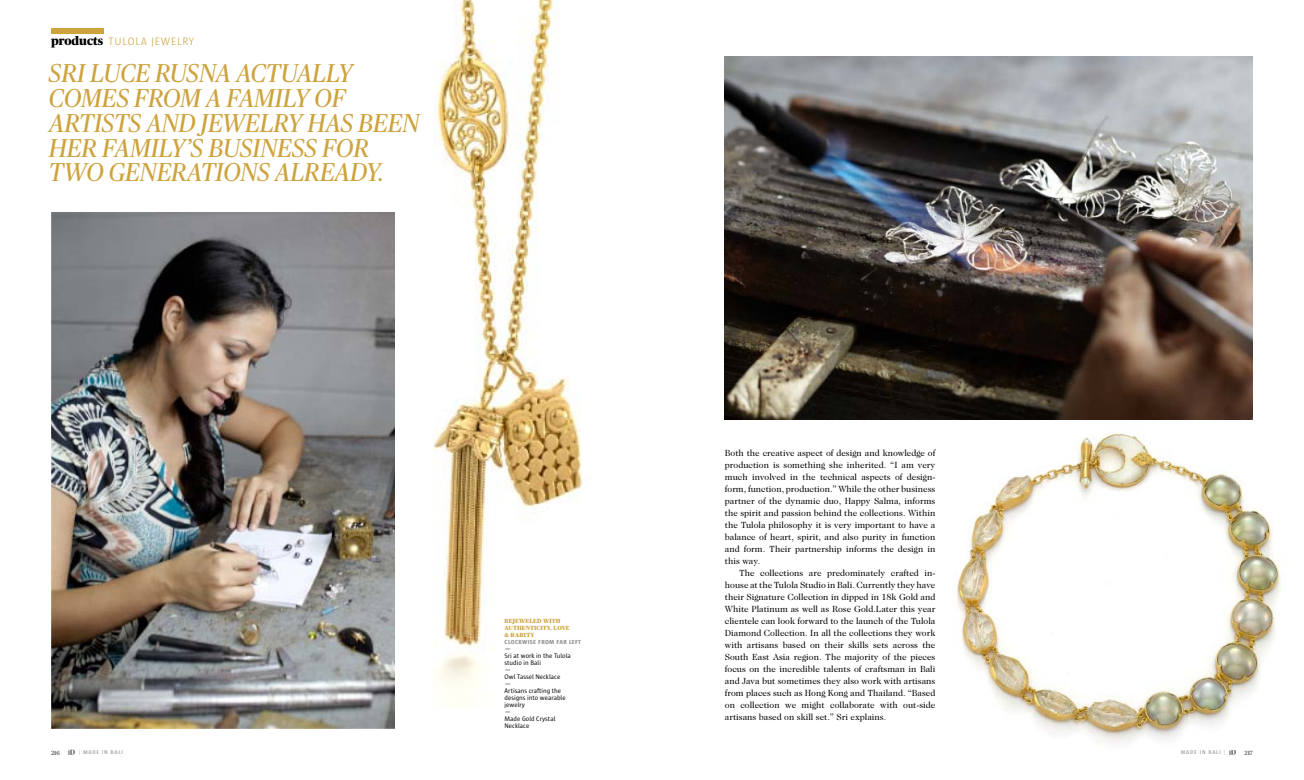
<style>
.page{position:relative;width:1304px;height:780px;background:#fff}
.page>*{position:absolute;margin:0;border:0;box-sizing:border-box;transform-origin:0 0}
.t1{font:italic 25.8px/24.7px "Publico Headline";letter-spacing:-.005em;color:#cda33d}
.t2{font:300 11px "Sun";letter-spacing:.075em;color:#cda33d}
.t3{font:9px/12px "Caslon 224 Std";color:#000;text-align:justify}
.t4{font:6.8px/7px "Sun";color:#000}
.t5{font:800 6px/7px "Publico Headline";letter-spacing:.025em;color:#cda33d}
.t6{font:800 6px "Sun";letter-spacing:.06em;color:#939598}
.t7{font:500 6px "Publico Headline";letter-spacing:.005em;color:#58595b}
.t8{font:700 5.5px "Sun";letter-spacing:.14em;color:#a7a9ac}
.s1{font-family:"Publico Headline";font-weight:900;font-size:12px;color:#000}
.s2{font-weight:300}
</style>
<div class="page">
<svg style="left:1229px;top:750px;width:7px;height:4px"></svg>
<svg style="left:68px;top:749px;width:7px;height:5px"></svg>
<img style="left:943px;top:413px;width:339px;height:330px">
<img style="left:433px;top:0;width:351px;height:690px">
<img style="left:51px;top:212px;width:344px;height:516px">
<div style="left:51px;top:28px;width:52px;height:5px;background:#cda33d"></div>
<img style="left:725px;top:57px;width:527px;height:362px">
<p class="t2" style="left:51px;top:36px;width:145px"><span class="s1">products</span> TULOLA JEWELRY</p>
<h1 class="t1" style="left:49px;top:60px;width:372px">SRI LUCE RUSNA ACTUALLY<br>COMES FROM A FAMILY OF<br>ARTISTS AND JEWELRY HAS BEEN<br>HER FAMILY’S BUSINESS FOR<br>TWO GENERATIONS ALREADY.</h1>
<p class="t5" style="left:505px;top:617px;width:67px">BEJEWELED WITH<br>AUTHENTICITY, LOVE &amp; RARITY</p>
<p class="t6" style="left:505px;top:638px;width:78px">CLOCKWISE FROM FAR LEFT</p>
<p class="t4" style="left:505px;top:645px;width:68px">—<br>Sri at work in the Tulola studio in Bali<br>—<br>Owl Tassel Necklace<br>—<br>Artisans crafting the designs into wearable jewelry<br>—<br>Made Gold Crystal<br>Necklace</p>
<p class="t3" style="left:725px;top:447px;width:212px">Both the creative aspect of design and knowledge of production is something she inherited. “I am very much involved in the technical aspects of design&shy;form, function, production.” While the other business partner of the dynamic duo, Happy Salma, informs the spirit and passion behind the collections. Within the Tulola philosophy it is very important to have a balance of heart, spirit, and also purity in function and form. Their partnership informs the design in this way.</p>
<p class="t3" style="left:725px;top:567px;width:212px;text-indent:14px">The collections are predominately crafted in&shy;house at the Tulola Studio in Bali. Currently they have their Signature Collection in dipped in 18k Gold and White Platinum as well as Rose Gold.Later this year clientele can look forward to the launch of the Tulola Diamond Collection. In all the collections they work with artisans based on their skills sets across the South East Asia region. The majority of the pieces focus on the incredible talents of craftsman in Bali and Java but sometimes they also work with artisans from places such as Hong Kong and Thailand. “Based on collection we might collaborate with out-side artisans based on skill set.” Sri explains.</p>
<p class="t7" style="left:51px;top:748px;width:10px">216</p>
<p class="t8" style="left:79px;top:749px;width:46px"><span class="s2">|</span> MADE IN BALI</p>
<p class="t8" style="left:1181px;top:749px;width:46px">MADE IN BALI <span class="s2">|</span></p>
<p class="t7" style="left:1245px;top:748px;width:10px">217</p>
</div>
